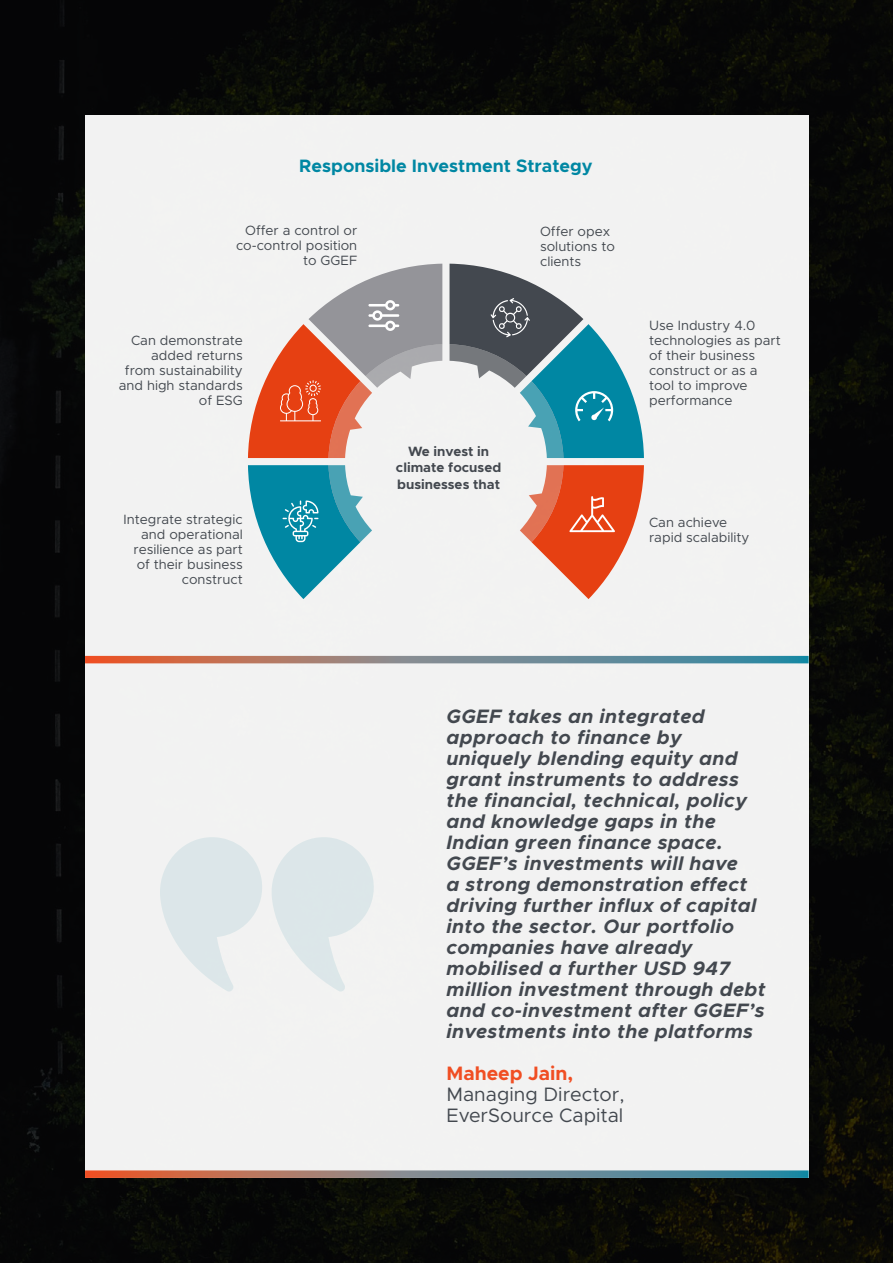
<style>
.page{position:relative;width:893px;height:1263px;background:#000}
.page>*{position:absolute;margin:0;border:0;box-sizing:border-box;transform-origin:0 0}
.t1{font:italic 700 19.5px/21px "Metropolis";letter-spacing:.02em;color:#43484f}
.t2{font:19.5px/21px "Metropolis";color:#43484f}
.t3{font:700 19.5px "Metropolis";color:#f04e23}
.t4{font:700 18px "Metropolis";color:#0087a3}
.t5{font:13.5px/15px "Metropolis";color:#43484f}
.t6{font:700 13.5px/16.5px "Metropolis";color:#43484f;text-align:center}
</style>
<div class="page">
<div style="left:85px;top:115px;width:724px;height:1063px;background:#f2f2f2"></div>
<svg style="left:85px;top:656px;width:724px;height:7px;background:#867f7e"></svg>
<svg style="left:85px;top:1170px;width:724px;height:8px;background:#8d8685"></svg>
<svg style="left:160px;top:837px;width:214px;height:154px"></svg>
<svg style="left:520px;top:465px;width:124px;height:134px"></svg>
<svg style="left:450px;top:264px;width:194px;height:194px"></svg>
<svg style="left:248px;top:264px;width:194px;height:194px"></svg>
<svg style="left:248px;top:465px;width:124px;height:134px"></svg>
<p class="t4" style="left:299px;top:154px;width:295px">Responsible Investment Strategy</p>
<p class="t5" style="left:236px;top:223px;width:123px;text-align:right">Offer a control or co-control position to GGEF</p>
<p class="t5" style="left:119px;top:332px;width:126px;text-align:right">Can demonstrate added returns from sustainability and high standards of ESG</p>
<p class="t5" style="left:124px;top:512px;width:121px;text-align:right">Integrate strategic and operational resilience as part of their business construct</p>
<p class="t6" style="left:396px;top:443px;width:107px">We invest in climate focused businesses that</p>
<p class="t5" style="left:540px;top:223px;width:76px">Offer opex solutions to clients</p>
<p class="t5" style="left:649px;top:317px;width:133px">Use Industry 4.0 technologies as part of their business construct or as a tool to improve performance</p>
<p class="t5" style="left:649px;top:515px;width:102px">Can achieve rapid scalability</p>
<p class="t1" style="left:446px;top:705px;width:321px">GGEF takes an integrated approach to finance by uniquely blending equity and grant instruments to address the financial, technical, policy and knowledge gaps in the<br>Indian green finance space.<br>GGEF’s investments will have<br>a strong demonstration effect driving further influx of capital into the sector. Our portfolio companies have already mobilised a further USD 947 million investment through debt and co-investment after GGEF’s investments into the platforms</p>
<p class="t3" style="left:446px;top:1060px;width:128px">Maheep Jain,</p>
<p class="t2" style="left:446px;top:1083px;width:180px">Managing Director,<br>EverSource Capital</p>
</div>
